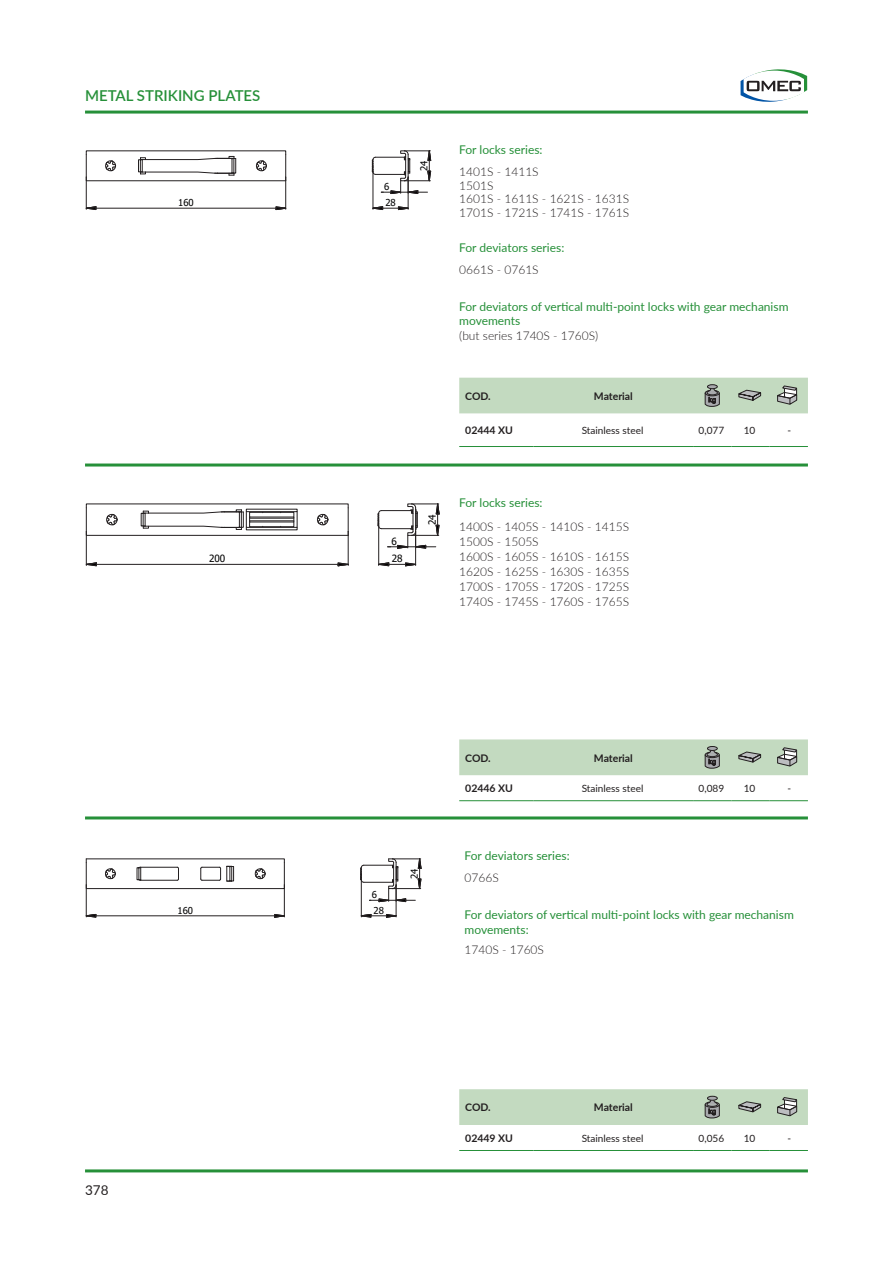
<style>
.page{position:relative;width:893px;height:1263px;background:#fff}
.page>*{position:absolute;margin:0;border:0;box-sizing:border-box;transform-origin:0 0}
.t1{font:600 15px "Lato";color:#269039}
.t2{font:13.5px "Lato";color:#231f20}
.t3{font:300 12px/15px "Lato";color:#231f20}
.t4{font:12px/14.4px "Lato";color:#269039}
.t5{font:700 10.5px "Lato";color:#231f20}
.t6{font:10.05px "Lato";color:#231f20}
.t7{font:9.9px "Tahoma";letter-spacing:-.005em;color:#000001}
.t8{font:9.6px "Tahoma";letter-spacing:-.005em;color:#000001}
.t9{font:9.45px "Tahoma";letter-spacing:-.01em;color:#000001}
</style>
<div class="page">
<hr style="left:85px;top:1169px;width:723px;height:3px;background:#269039">
<hr style="left:85px;top:111px;width:723px;height:3px;background:#269039">
<hr style="left:85px;top:463px;width:723px;height:3px;background:#269039">
<hr style="left:85px;top:816px;width:723px;height:3px;background:#269039">
<svg style="left:740px;top:69px;width:67px;height:33px"></svg>
<svg style="left:86px;top:508px;width:263px;height:28px"></svg>
<svg style="left:85px;top:562px;width:12px;height:4px"></svg>
<svg style="left:338px;top:562px;width:11px;height:4px"></svg>
<hr style="left:96px;top:564px;width:242px;height:1px;background:#231f20">
<hr style="left:86px;top:531px;width:1px;height:34px;background:#231f20">
<hr style="left:348px;top:531px;width:1px;height:34px;background:#231f20">
<svg style="left:378px;top:562px;width:39px;height:4px"></svg>
<hr style="left:415px;top:531px;width:1px;height:34px;background:#231f20">
<hr style="left:378px;top:526px;width:1px;height:39px;background:#231f20">
<svg style="left:378px;top:503px;width:61px;height:46px"></svg>
<div style="left:86px;top:885px;width:199px;height:4px;border:1px solid #231f20"></div>
<svg style="left:86px;top:858px;width:199px;height:27px"></svg>
<svg style="left:360px;top:914px;width:36px;height:3px"></svg>
<hr style="left:396px;top:885px;width:1px;height:32px;background:#231f20">
<hr style="left:361px;top:880px;width:1px;height:37px;background:#231f20">
<svg style="left:85px;top:914px;width:11px;height:3px"></svg>
<svg style="left:274px;top:914px;width:10px;height:3px"></svg>
<hr style="left:96px;top:915px;width:179px;height:1px;background:#231f20">
<hr style="left:86px;top:885px;width:1px;height:32px;background:#231f20">
<hr style="left:284px;top:885px;width:1px;height:32px;background:#231f20">
<svg style="left:360px;top:858px;width:61px;height:44px"></svg>
<svg style="left:86px;top:155px;width:200px;height:26px"></svg>
<svg style="left:85px;top:206px;width:11px;height:4px"></svg>
<svg style="left:276px;top:206px;width:11px;height:4px"></svg>
<hr style="left:96px;top:208px;width:180px;height:1px;background:#231f20">
<hr style="left:86px;top:177px;width:1px;height:32px;background:#231f20">
<hr style="left:285px;top:177px;width:1px;height:32px;background:#231f20">
<svg style="left:372px;top:206px;width:37px;height:4px"></svg>
<hr style="left:408px;top:177px;width:1px;height:32px;background:#231f20">
<hr style="left:373px;top:172px;width:1px;height:37px;background:#231f20">
<svg style="left:372px;top:150px;width:59px;height:44px"></svg>
<hr style="left:459px;top:800px;width:75px;height:1px;background:#269039">
<hr style="left:534px;top:800px;width:159px;height:1px;background:#269039">
<hr style="left:693px;top:800px;width:38px;height:1px;background:#269039">
<hr style="left:731px;top:800px;width:39px;height:1px;background:#269039">
<hr style="left:770px;top:800px;width:38px;height:1px;background:#269039">
<svg style="left:459px;top:739px;width:349px;height:36px;background:#bfd4bc"></svg>
<hr style="left:459px;top:1150px;width:75px;height:1px;background:#269039">
<hr style="left:534px;top:1150px;width:159px;height:1px;background:#269039">
<hr style="left:693px;top:1150px;width:38px;height:1px;background:#269039">
<hr style="left:731px;top:1150px;width:39px;height:1px;background:#269039">
<hr style="left:770px;top:1150px;width:38px;height:1px;background:#269039">
<svg style="left:459px;top:1089px;width:349px;height:36px;background:#bed4bc"></svg>
<hr style="left:459px;top:446px;width:75px;height:1px;background:#269039">
<hr style="left:534px;top:446px;width:159px;height:1px;background:#269039">
<hr style="left:693px;top:446px;width:38px;height:1px;background:#269039">
<hr style="left:731px;top:446px;width:39px;height:1px;background:#269039">
<hr style="left:770px;top:446px;width:38px;height:1px;background:#269039">
<svg style="left:459px;top:378px;width:349px;height:35px;background:#bed3bb"></svg>
<p class="t1" style="left:85px;top:84px;width:177px">METAL STRIKING PLATES</p>
<p class="t8" style="left:384px;top:180px;width:7px">6</p>
<p class="t8" style="left:178px;top:196px;width:17px">160</p>
<p class="t8" style="left:385px;top:196px;width:12px">28</p>
<p class="t8" style="left:418px;top:171px;width:12px;rotate:-90deg">24</p>
<p class="t4" style="left:459px;top:142px;width:85px">For locks series:</p>
<p class="t3" style="left:459px;top:165px;width:171px;line-height:13.5px">1401S - 1411S<br>1501S<br>1601S - 1611S - 1621S - 1631S<br>1701S - 1721S - 1741S - 1761S</p>
<p class="t4" style="left:459px;top:240px;width:107px">For deviators series:</p>
<p class="t3" style="left:459px;top:261px;width:81px">0661S - 0761S</p>
<p class="t4" style="left:459px;top:299px;width:331px">For deviators of vertical multi-point locks with gear mechanism movements</p>
<p class="t3" style="left:459px;top:328px;width:141px">(but series 1740S - 1760S)</p>
<p class="t5" style="left:465px;top:388px;width:27px">COD.</p>
<p class="t5" style="left:594px;top:388px;width:41px">Material</p>
<p class="t5" style="left:465px;top:423px;width:49px">02444 XU</p>
<p class="t6" style="left:582px;top:423px;width:63px">Stainless steel</p>
<p class="t6" style="left:699px;top:423px;width:27px">0,077</p>
<p class="t6" style="left:744px;top:423px;width:13px">10</p>
<p class="t6" style="left:787px;top:423px;width:5px">-</p>
<p class="t7" style="left:392px;top:535px;width:7px">6</p>
<p class="t7" style="left:209px;top:552px;width:18px">200</p>
<p class="t7" style="left:392px;top:552px;width:12px">28</p>
<p class="t7" style="left:426px;top:525px;width:12px;rotate:-90deg">24</p>
<p class="t4" style="left:459px;top:495px;width:85px">For locks series:</p>
<p class="t3" style="left:459px;top:518px;width:171px">1400S - 1405S - 1410S - 1415S<br>1500S - 1505S<br>1600S - 1605S - 1610S - 1615S<br>1620S - 1625S - 1630S - 1635S<br>1700S - 1705S - 1720S - 1725S<br>1740S - 1745S - 1760S - 1765S</p>
<p class="t9" style="left:372px;top:889px;width:7px">6</p>
<p class="t9" style="left:178px;top:904px;width:17px">160</p>
<p class="t9" style="left:374px;top:904px;width:12px">28</p>
<p class="t9" style="left:408px;top:879px;width:12px;rotate:-90deg">24</p>
<p class="t5" style="left:465px;top:750px;width:27px">COD.</p>
<p class="t5" style="left:594px;top:750px;width:41px">Material</p>
<p class="t5" style="left:465px;top:781px;width:49px">02446 XU</p>
<p class="t6" style="left:582px;top:781px;width:63px">Stainless steel</p>
<p class="t6" style="left:699px;top:781px;width:27px">0,089</p>
<p class="t6" style="left:744px;top:781px;width:13px">10</p>
<p class="t6" style="left:787px;top:781px;width:5px">-</p>
<p class="t4" style="left:465px;top:848px;width:107px">For deviators series:</p>
<p class="t3" style="left:465px;top:870px;width:36px">0766S</p>
<p class="t4" style="left:465px;top:907px;width:331px">For deviators of vertical multi-point locks with gear mechanism movements:</p>
<p class="t3" style="left:465px;top:942px;width:81px">1740S - 1760S</p>
<p class="t2" style="left:85px;top:1180px;width:25px">378</p>
<p class="t5" style="left:465px;top:1100px;width:27px">COD.</p>
<p class="t5" style="left:594px;top:1100px;width:41px">Material</p>
<p class="t5" style="left:465px;top:1130px;width:49px">02449 XU</p>
<p class="t6" style="left:582px;top:1131px;width:63px">Stainless steel</p>
<p class="t6" style="left:699px;top:1131px;width:27px">0,056</p>
<p class="t6" style="left:744px;top:1131px;width:13px">10</p>
<p class="t6" style="left:787px;top:1131px;width:5px">-</p>
</div>
